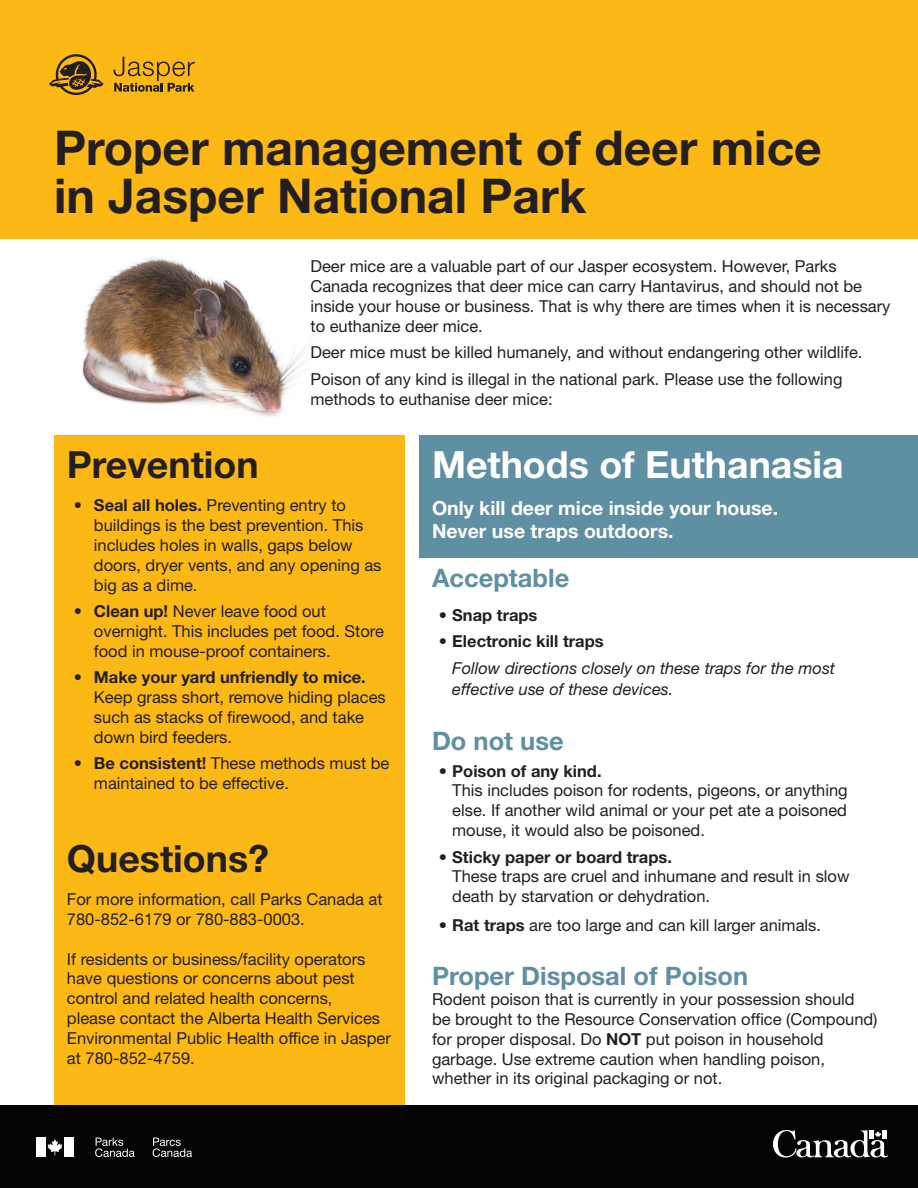
<style>
.page{position:relative;width:918px;height:1188px;background:#fff}
.page>*{position:absolute;margin:0;border:0;box-sizing:border-box;transform-origin:0 0}
.body_text_1_column{font:700 48px/48px "Helvetica Neue LT Std";color:#231f20}
.body_text_1_column_b{font:700 37.5px "Helvetica Neue LT Std";color:#231f20}
.body_text_1_column_b-2{font:700 37.5px "Helvetica Neue LT Std";color:#fff}
.body_text_1_column_b-3{font:700 25.5px "Helvetica Neue LT Std";color:#5f8fa3}
.Body_Text{font:700 25.5px "Helvetica Neue LT Std";color:#5f8fa3}
.Body_Text-2{font:700 19.5px "Helvetica Neue LT Std";color:#fff}
.t1{font:16.5px/19.8px "Helvetica Neue LT Std";color:#231f20}
.Body_Text-3{font:italic 16.5px/21.6px "Helvetica Neue LT Std";color:#231f20}
.t2{font:700 16.5px "Helvetica Neue LT Std";color:#231f20}
.s1{font-weight:700}
</style>
<div class="page">
<div style="left:419px;top:435px;width:499px;height:123px;background:#5f8fa3"></div>
<div style="left:0;top:0;width:918px;height:239px;background:#fcb814"></div>
<svg style="left:49px;top:54px;width:55px;height:41px"></svg>
<svg style="left:113px;top:57px;width:82px;height:35px"></svg>
<div style="left:54px;top:435px;width:351px;height:696px;background:#fcb814"></div>
<img style="left:82px;top:257px;width:226px;height:160px">
<div style="left:0;top:1105px;width:918px;height:83px;background:#040503"></div>
<div style="left:36px;top:1138px;width:10px;height:19px;background:#fff"></div>
<div style="left:64px;top:1138px;width:10px;height:19px;background:#fff"></div>
<svg style="left:47px;top:1139px;width:15px;height:17px"></svg>
<svg style="left:95px;top:1138px;width:40px;height:19px"></svg>
<svg style="left:153px;top:1138px;width:39px;height:19px"></svg>
<svg style="left:773px;top:1130px;width:115px;height:28px"></svg>
<p class="body_text_1_column" style="left:54px;top:123px;width:769px">Proper management of deer mice in Jasper National Park</p>
<p class="t1" style="left:310px;top:256px;width:582px">Deer mice are a valuable part of our Jasper ecosystem. However, Parks Canada recognizes that deer mice can carry Hantavirus, and should not be inside your house or business. That is why there are times when it is necessary to euthanize deer mice.</p>
<p class="t1" style="left:310px;top:342px;width:553px">Deer mice must be killed humanely, and without endangering other wildlife.</p>
<p class="t1" style="left:310px;top:369px;width:534px">Poison of any kind is illegal in the national park. Please use the following methods to euthanise deer mice:</p>
<p class="body_text_1_column_b" style="left:67px;top:441px;width:193px">Prevention</p>
<p class="t1" style="left:94px;top:495px;width:289px;text-indent:-20px"><span class="s1">• Seal all holes.</span> Preventing entry to buildings is the best prevention. This includes holes in walls, gaps below doors, dryer vents, and any opening as big as a dime.</p>
<p class="t1" style="left:94px;top:601px;width:292px;text-indent:-20px"><span class="s1">• Clean up!</span> Never leave food out overnight. This includes pet food. Store food in mouse-proof containers.</p>
<p class="t1" style="left:94px;top:667px;width:293px;text-indent:-20px"><span class="s1">• Make your yard unfriendly to mice.<br></span>Keep grass short, remove hiding places such as stacks of firewood, and take down bird feeders.</p>
<p class="t1" style="left:94px;top:753px;width:297px;text-indent:-20px"><span class="s1">• Be consistent!</span> These methods must be maintained to be effective.</p>
<p class="body_text_1_column_b" style="left:67px;top:835px;width:204px">Questions?</p>
<p class="t1" style="left:67px;top:889px;width:317px">For more information, call Parks Canada at<br>780-852-6179 or 780-883-0003.</p>
<p class="t1" style="left:67px;top:949px;width:326px">If residents or business/facility operators have questions or concerns about pest control and related health concerns,<br>please contact the Alberta Health Services Environmental Public Health office in Jasper at 780-852-4759.</p>
<p class="body_text_1_column_b-2" style="left:432px;top:441px;width:413px">Methods of Euthanasia</p>
<p class="Body_Text-2" style="left:432px;top:496px;width:348px">Only kill deer mice inside your house.</p>
<p class="Body_Text-2" style="left:432px;top:519px;width:243px">Never use traps outdoors.</p>
<p class="body_text_1_column_b-3" style="left:432px;top:563px;width:139px">Acceptable</p>
<p class="t2" style="left:439px;top:605px;width:100px">• Snap traps</p>
<p class="t2" style="left:439px;top:631px;width:166px">• Electronic kill traps</p>
<p class="Body_Text-3" style="left:452px;top:657px;width:384px">Follow directions closely on these traps for the most effective use of these devices.</p>
<p class="Body_Text" style="left:432px;top:725px;width:133px">Do not use</p>
<p class="t1" style="left:452px;top:761px;width:397px;text-indent:-14px"><span class="s1">• Poison of any kind.<br></span>This includes poison for rodents, pigeons, or anything else. If another wild animal or your pet ate a poisoned mouse, it would also be poisoned.</p>
<p class="t1" style="left:452px;top:847px;width:399px;text-indent:-14px"><span class="s1">• Sticky paper or board traps.<br></span>These traps are cruel and inhumane and result in slow death by starvation or dehydration.</p>
<p class="t1" style="left:439px;top:915px;width:384px"><span class="s1">• Rat traps</span> are too large and can kill larger animals.</p>
<p class="body_text_1_column_b-3" style="left:432px;top:960px;width:318px">Proper Disposal of Poison</p>
<p class="t1" style="left:432px;top:989px;width:447px">Rodent poison that is currently in your possession should<br>be brought to the Resource Conservation office (Compound) for proper disposal. Do <span class="s1">NOT</span> put poison in household garbage. Use extreme caution when handling poison, whether in its original packaging or not.</p>
</div>
